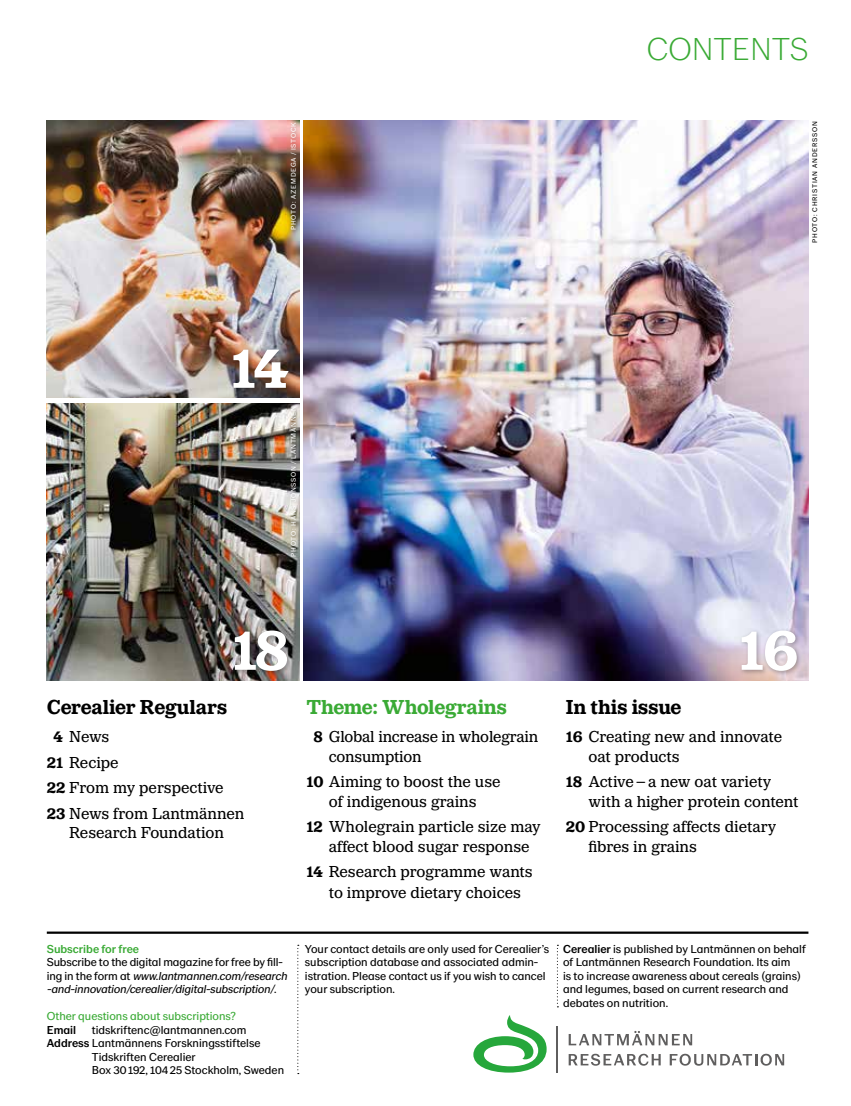
<style>
.page{position:relative;width:851px;height:1106px;background:#fff}
.page>*{position:absolute;margin:0;border:0;box-sizing:border-box;transform-origin:0 0}
.t1{font:700 60px "LM Serif";color:#fff}
.t2{font:200 33px "LM Sans 201902";letter-spacing:.005em;color:#3aaa35}
.t3{font:700 21px "LM Serif";letter-spacing:-.01em;color:#000}
.t4{font:700 21px "LM Serif";letter-spacing:-.015em;color:#3aaa35}
.t5{font:16.5px/19.5px "LM Serif";color:#000}
.t6{font:12px/13.5px "LM Sans 201902";color:#000}
.t7{font:italic 12px/13.5px "LM Sans 201902";color:#000}
.t8{font:12px "LM Sans 201902";color:#3aaa35}
.t9{font:500 12px "LM Sans 201902";color:#3aaa35}
.t10{font:500 12px "LM Sans 201902";color:#000}
.t11{font:7.05px "LM Sans 201902";letter-spacing:.11em;color:#fff}
.t12{font:7.05px "LM Sans 201902";letter-spacing:.11em;color:#000}
.s1{font-weight:700}
.s2{font-style:normal}
.s3{font-weight:500}
</style>
<div class="page">
<img style="left:303px;top:120px;width:505px;height:561px">
<img style="left:47px;top:403px;width:252px;height:278px">
<img style="left:47px;top:120px;width:252px;height:278px">
<div style="left:231px;top:627px;width:61px;height:49px;background:#000;opacity:.3"></div>
<div style="left:230px;top:346px;width:64px;height:48px;background:#000;opacity:.3"></div>
<div style="left:738px;top:627px;width:64px;height:49px;background:#000;opacity:.3"></div>
<div style="left:288px;top:121px;width:12px;height:112px;background:#000;opacity:.25"></div>
<div style="left:287px;top:404px;width:13px;height:156px;background:#000;opacity:.35"></div>
<hr style="left:47px;top:931px;width:761px;height:2px;background:#000">
<svg style="left:297px;top:944px;width:2px;height:130px"></svg>
<svg style="left:556px;top:944px;width:2px;height:63px"></svg>
<svg style="left:568px;top:1053px;width:92px;height:12px"></svg>
<svg style="left:669px;top:1053px;width:115px;height:12px"></svg>
<svg style="left:568px;top:1031px;width:124px;height:14px"></svg>
<hr style="left:556px;top:1025px;width:2px;height:47px;background:#5f5e5e">
<svg style="left:473px;top:1015px;width:73px;height:57px"></svg>
<p class="t11" style="left:289px;top:230px;width:109px;rotate:-90deg">PHOTO: AZEMDEGA / ISTOCK</p>
<h2 class="t2" style="left:646px;top:31px;width:163px">CONTENTS</h2>
<p class="t12" style="left:810px;top:242px;width:123px;rotate:-90deg">PHOTO: CHRISTIAN ANDERSSON</p>
<h1 class="t1" style="left:230px;top:334px;width:60px">14</h1>
<p class="t11" style="left:289px;top:557px;width:152px;rotate:-90deg">PHOTO: HANS JONSSON / LANTMÄNNEN</p>
<h1 class="t1" style="left:232px;top:616px;width:59px">18</h1>
<h3 class="t3" style="left:47px;top:695px;width:182px">Cerealier Regulars</h3>
<h3 class="t5" style="left:47px;top:724px;width:199px;line-height:25.5px;text-indent:6px"><span class="s1">4</span> News<br><span class="s1">21</span> Recipe<br><span class="s1">22</span> From my perspective<br><span class="s1">23</span> News from Lantmännen</h3>
<h3 class="t5" style="left:69px;top:823px;width:156px">Research Foundation</h3>
<p class="t9" style="left:47px;top:941px;width:94px">Subscribe for free</p>
<p class="t7" style="left:47px;top:955px;width:244px"><span class="s2">Subscribe to the digital magazine for free by fill-<br>i n g i n t h e fo r m a t</span> www.lantmannen.com/research -and-innovation/cerealier/digital-subscription/<span class="s2">.</span></p>
<p class="t8" style="left:47px;top:1009px;width:190px">Other questions about subscriptions?</p>
<p class="t10" style="left:47px;top:1022px;width:31px">Email</p>
<p class="t6" style="left:92px;top:1023px;width:156px">tidskriftenc@lantmannen.com</p>
<p class="t6" style="left:47px;top:1036px;width:215px"><span class="s3">Address</span> Lantmännens Forskningsstiftelse</p>
<p class="t6" style="left:92px;top:1050px;width:105px">Tidskriften Cerealier</p>
<p class="t6" style="left:92px;top:1063px;width:194px">Box 30192, 10425 Stockholm, Sweden</p>
<h3 class="t4" style="left:306px;top:695px;width:202px">Theme: Wholegrains</h3>
<h3 class="t5" style="left:329px;top:727px;width:211px;text-indent:-15px"><span class="s1">8</span> Global increase in wholegrain consumption</h3>
<h3 class="t5" style="left:306px;top:772px;width:196px;text-align:center"><span class="s1">10</span> Aiming to boost the use of indigenous grains</h3>
<h3 class="t5" style="left:329px;top:817px;width:213px;text-indent:-23px"><span class="s1">12</span> Wholegrain particle size may affect blood sugar response</h3>
<h3 class="t5" style="left:329px;top:861px;width:205px;line-height:21px;text-indent:-23px"><span class="s1">14</span> Research programme wants to improve dietary choices</h3>
<h1 class="t1" style="left:738px;top:616px;width:61px">16</h1>
<h3 class="t3" style="left:566px;top:695px;width:117px">In this issue</h3>
<h3 class="t5" style="left:588px;top:727px;width:195px;text-indent:-23px"><span class="s1">16</span> Creating new and innovate oat products</h3>
<h3 class="t5" style="left:588px;top:772px;width:211px;text-indent:-23px"><span class="s1">18</span> Active–a new oat variety with a higher protein content</h3>
<h3 class="t5" style="left:588px;top:817px;width:189px;text-indent:-23px"><span class="s1">20</span> Processing affects dietary fibres in grains</h3>
<p class="t6" style="left:305px;top:942px;width:246px">Your contact details are only used for Cerealier’s subscription database and associated admin&shy;istration. Please contact us if you wish to cancel your subscription.</p>
<p class="t6" style="left:563px;top:942px;width:244px"><span class="s3">Cerealier</span> is published by Lantmännen on behalf of Lantmännen Research Foundation. Its aim<br>is to increase awareness about cereals (grains) and legumes, based on current research and debates on nutrition.</p>
</div>
